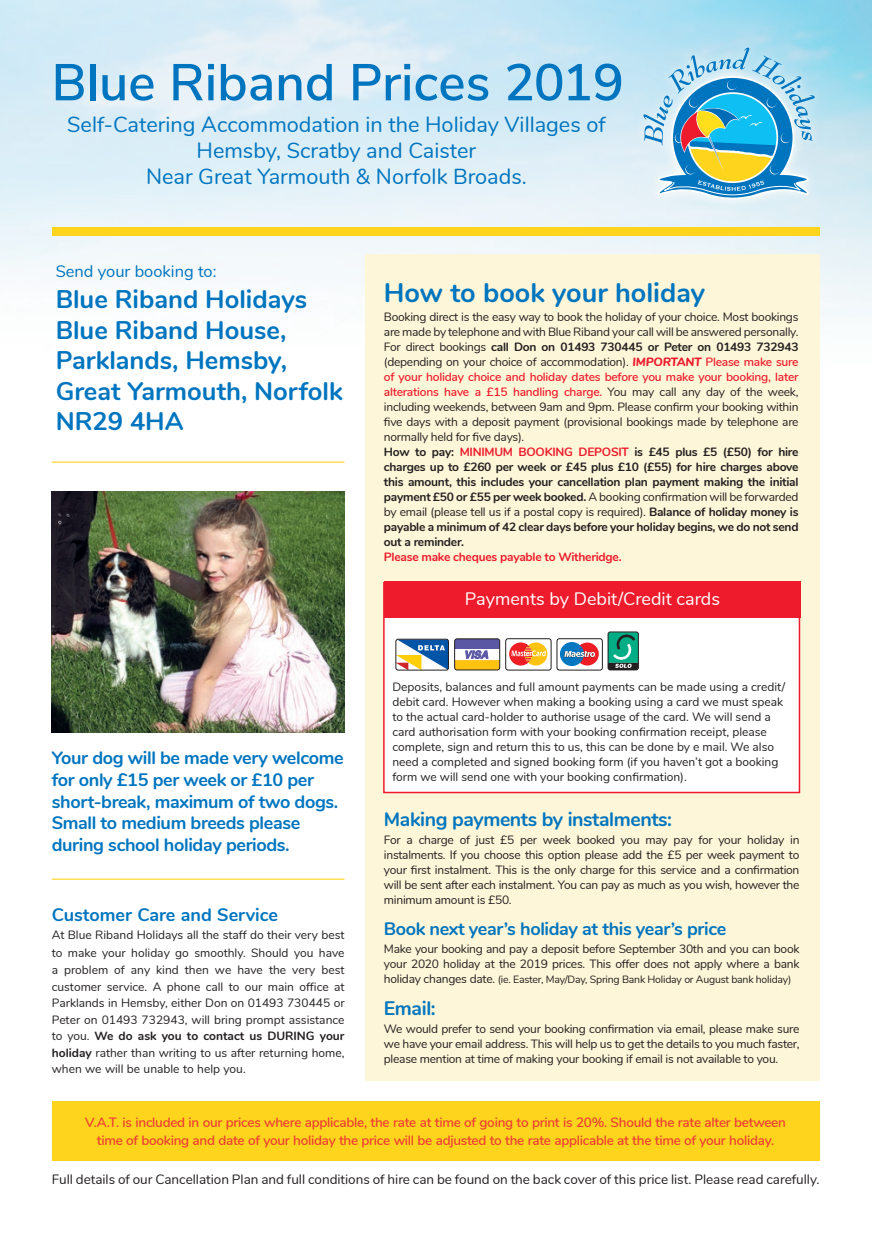
<style>
.page{position:relative;width:872px;height:1242px;background:#fff}
.page>*{position:absolute;margin:0;border:0;box-sizing:border-box;transform-origin:0 0}
.t1{font:600 51.6px "Nunito Sans";color:#0075bf}
.t2{font:700 27px "Nunito";color:#0075bf}
.t3{font:700 25.5px "Nunito";color:#0075bf}
.t4{font:21.75px/26.1px "Nunito";color:#0075bf;text-align:center}
.t5{font:700 19.5px "Nunito";letter-spacing:-.02em;color:#0075bf}
.t6{font:700 18px/21.6px "Nunito";letter-spacing:-.02em;color:#0075bf}
.t7{font:18px "Nunito";color:#fff}
.t8{font:700 18px "Nunito";color:#0075bf}
.t9{font:16.5px "Nunito";color:#0075bf}
.t10{font:600 13.5px "Nunito";letter-spacing:-.02em;color:#ee3e34}
.t11{font:13.5px "Nunito";color:#231f20}
.t12{font:12px/15px "Nunito";color:#231f20;text-align:justify}
.t13{font:700 12px/15px "Nunito";letter-spacing:-.02em;color:#231f20;text-align:justify}
.t14{font:12px/15px "Nunito";letter-spacing:-.02em;color:#231f20}
.t15{font:700 12px "Nunito";letter-spacing:-.02em;color:#ee1b2c}
.t16{font:10.5px "Nunito";letter-spacing:-.02em;color:#231f20}
.s1{font-weight:700}
.s2{font-weight:800;font-style:italic;color:#ee1b2c}
.s3{font-weight:600;color:#ee1b2c}
.s4{color:#ee1b2c}
.s5{font-weight:400}
.s6{font-size:12px}
</style>
<div class="page">
<img style="left:0;top:0;width:872px;height:383px">
<div style="left:52px;top:1101px;width:767px;height:60px;background:#fed41d"></div>
<div style="left:52px;top:227px;width:767px;height:9px;background:#fed41d"></div>
<hr style="left:52px;top:461px;width:292px;height:2px;background:#fed41d">
<hr style="left:52px;top:878px;width:292px;height:1px;background:#fed41d">
<img style="left:52px;top:491px;width:292px;height:241px">
<svg style="left:632px;top:37px;width:193px;height:174px;background:#c5e6f2"></svg>
<svg style="left:643px;top:48px;width:172px;height:154px;background:#8bc2d2"></svg>
<div style="left:365px;top:254px;width:454px;height:826px;background:#fef6d8"></div>
<div style="left:383px;top:582px;width:417px;height:211px;background:#fff;border:2px solid #ee1b2c"></div>
<div style="left:384px;top:582px;width:416px;height:36px;background:#ee1b2c"></div>
<svg style="left:454px;top:638px;width:97px;height:32px"></svg>
<svg style="left:395px;top:641px;width:52px;height:29px"></svg>
<div style="left:395px;top:639px;width:54px;height:31px;border:1px solid #231f20;border-radius:2px"></div>
<div style="left:607px;top:631px;width:32px;height:39px;border:1px solid #231f20;border-radius:2px"></div>
<svg style="left:608px;top:632px;width:30px;height:38px"></svg>
<svg style="left:557px;top:638px;width:45px;height:32px"></svg>
<p class="t1" style="left:52px;top:45px;width:573px">Blue Riband Prices 2019</p>
<p class="t4" style="left:67px;top:110px;width:540px">Self-Catering Accommodation in the Holiday Villages of</p>
<p class="t4" style="left:146px;top:136px;width:382px">Hemsby, Scratby and Caister<br>Near Great Yarmouth &amp; Norfolk Broads.</p>
<p class="t9" style="left:56px;top:259px;width:162px">Send your booking to:</p>
<p class="t3" style="left:56px;top:280px;width:253px">Blue Riband Holidays</p>
<p class="t3" style="left:56px;top:311px;width:232px">Blue Riband House,</p>
<p class="t3" style="left:56px;top:341px;width:233px">Parklands, Hemsby,</p>
<p class="t3" style="left:56px;top:372px;width:288px">Great Yarmouth, Norfolk</p>
<p class="t3" style="left:56px;top:403px;width:130px">NR29 4HA</p>
<p class="t6" style="left:52px;top:746px;width:293px">Your dog will be made very welcome for only £15 per week or £10 per short-break, maximum of two dogs.<br>Small to medium breeds please during school holiday periods.</p>
<p class="t8" style="left:52px;top:902px;width:228px">Customer Care and Service</p>
<p class="t12" style="left:52px;top:925px;width:294px;line-height:18px">At Blue Riband Holidays all the staff do their very best to make your holiday go smoothly. Should you have</p>
<p class="t12" style="left:52px;top:961px;width:294px;line-height:16.5px">a problem of any kind then we have the very best customer service. A phone call to our main office at Parklands in Hemsby, either Don on 01493 730445 or Peter on 01493 732943, will bring prompt assistance to you. <span class="s1">We do ask you to contact us DURING your holiday</span> rather than writing to us after returning home, when we will be unable to help you.</p>
<p class="t2" style="left:384px;top:272px;width:323px">How to book your holiday</p>
<p class="t12" style="left:384px;top:309px;width:416px">Booking direct is the easy way to book the holiday of your choice. Most bookings are made by telephone and with Blue Riband your call will be answered personally.<br>For direct bookings <span class="s1">call Don on 01493 730445 or Peter on 01493 732943 </span>(depending on your choice of accommodation). <span class="s2">IMPORTANT</span> <span class="s3">Please make sure of your holiday choice and holiday dates before you make your booking, later alterations have a £15 handling charge.</span> You may call any day of the week, including weekends, between 9am and 9pm. Please confirm your booking within five days with a deposit payment (provisional bookings made by telephone are normally held for five days).</p>
<p class="t13" style="left:384px;top:444px;width:416px">How to pay: <span class="s4">MINIMUM BOOKING DEPOSIT</span> is £45 plus £5 (£50) for hire charges up to £260 per week or £45 plus £10 (£55) for hire charges above this amount, this includes your cancellation plan payment making the initial payment £50 or £55 per week booked. <span class="s5">A booking confirmation will be forwarded by email (please tell us if a postal copy is required).</span> Balance of holiday money is payable a minimum of 42 clear days before your holiday begins, we do not send out a reminder.</p>
<p class="t15" style="left:384px;top:548px;width:239px">Please make cheques payable to Witheridge.</p>
<p class="t7" style="left:465px;top:585px;width:257px">Payments by Debit/Credit cards</p>
<p class="t12" style="left:392px;top:678px;width:394px;text-align:left">Deposits, balances and full amount payments can be made using a credit/ debit card. However when making a booking using a card we must speak to the actual card-holder to authorise usage of the card. We will send a card authorisation form with your booking confirmation receipt, please complete, sign and return this to us, this can be done by e mail. We also need a completed and signed booking form (if you haven’t got a booking form we will send one with your booking confirmation).</p>
<p class="t5" style="left:384px;top:805px;width:290px">Making payments by instalments:</p>
<p class="t12" style="left:384px;top:832px;width:417px">For a charge of just £5 per week booked you may pay for your holiday in instalments. If you choose this option please add the £5 per week payment to your first instalment. This is the only charge for this service and a confirmation will be sent after each instalment. You can pay as much as you wish, however the minimum amount is £50.</p>
<p class="t6" style="left:384px;top:917px;width:344px">Book next year’s holiday at this year’s price</p>
<p class="t14" style="left:384px;top:940px;width:417px">Make your booking and pay a deposit before September 30th and you can book your 2020 holiday at the 2019 prices. This offer does not apply where a bank</p>
<p class="t16" style="left:384px;top:971px;width:409px"><span class="s6">holiday changes date.</span> (ie. Easter, May/Day, Spring Bank Holiday or August bank holiday)</p>
<p class="t5" style="left:384px;top:994px;width:53px">Email:</p>
<p class="t12" style="left:384px;top:1021px;width:417px">We would prefer to send your booking confirmation via email, please make sure we have your email address. This will help us to get the details to you much faster, please mention at time of making your booking if email is not available to you.</p>
<p class="t10" style="left:85px;top:1112px;width:702px">V.A.T. is included in our prices where applicable, the rate at time of going to print is 20%. Should the rate alter between</p>
<p class="t10" style="left:97px;top:1130px;width:679px">time of booking and date of your holiday the price will be adjusted to the rate applicable at the time of your holiday.</p>
<p class="t11" style="left:52px;top:1169px;width:769px">Full details of our Cancellation Plan and full conditions of hire can be found on the back cover of this price list. Please read carefully.</p>
</div>
